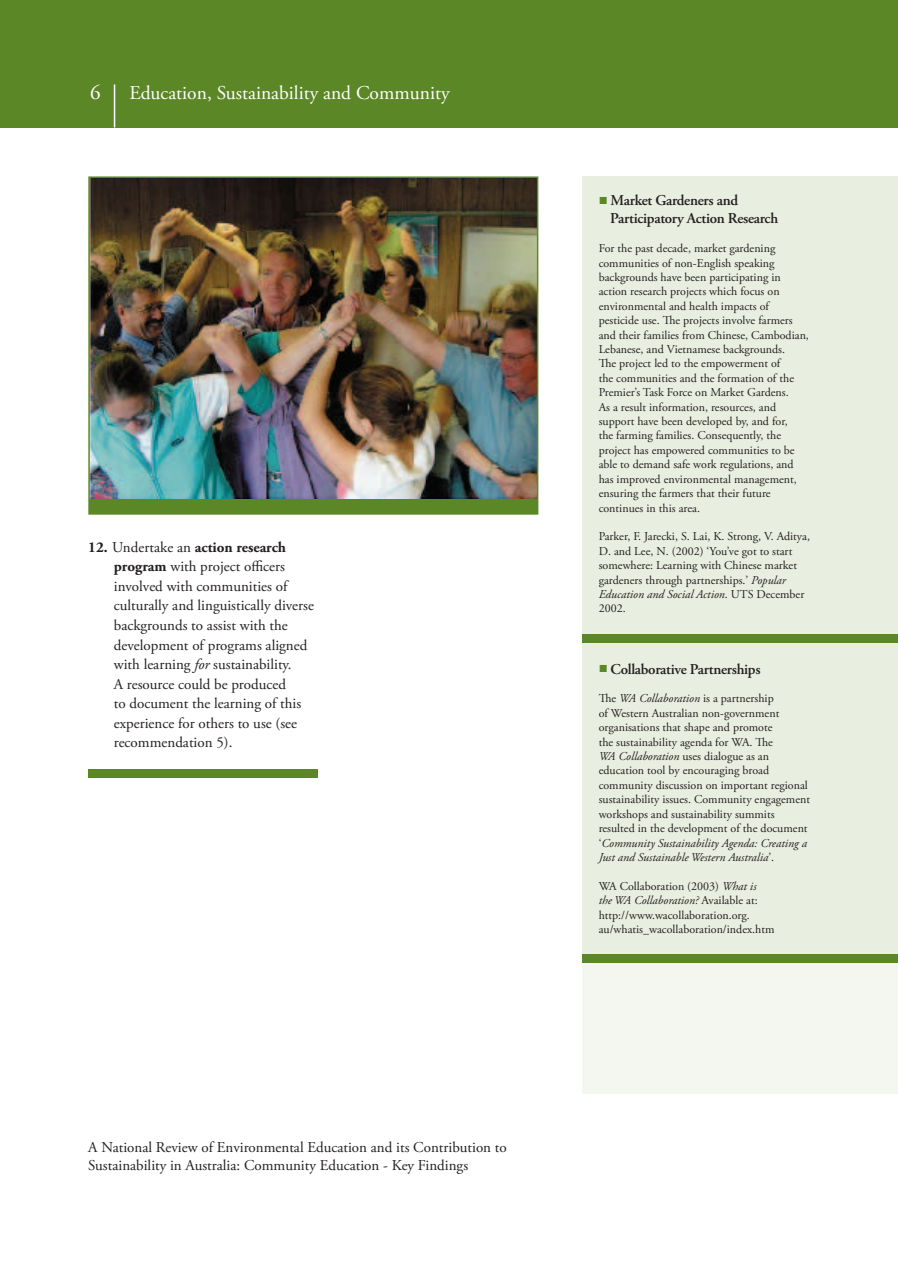
<style>
.page{position:relative;width:898px;height:1263px;background:#fff}
.page>*{position:absolute;margin:0;border:0;box-sizing:border-box;transform-origin:0 0}
.t1{font:19.5px "Adobe Garamond Pro";color:#fff}
.t2{font:15px/19.5px "Adobe Garamond Pro";color:#231f20}
.t3{font:600 15px/18px "Adobe Garamond Pro";letter-spacing:-.02em;color:#231f20}
.t4{font:12px/14.4px "Adobe Garamond Pro";color:#231f20}
.s1{font-weight:700}
.s2{font-style:italic}
.s3{font-family:"Garamond";font-weight:400;color:#5c8727}
</style>
<div class="page">
<div style="left:0;top:0;width:898px;height:127px;background:#5c8727"></div>
<div style="left:582px;top:957px;width:316px;height:136px;background:#f3f7ef"></div>
<div style="left:88px;top:768px;width:229px;height:9px;background:#5c8727"></div>
<div style="left:582px;top:176px;width:316px;height:780px;background:#e9efe0"></div>
<div style="left:582px;top:954px;width:316px;height:8px;background:#5c8727"></div>
<hr style="left:114px;top:84px;width:1px;height:43px;background:#fff">
<div style="left:89px;top:177px;width:449px;height:337px;background:#5c8727"></div>
<img style="left:91px;top:179px;width:444px;height:319px">
<div style="left:88px;top:176px;width:450px;height:338px;border:2px solid #5c8727"></div>
<div style="left:582px;top:634px;width:316px;height:8px;background:#5c8727"></div>
<h1 class="t1" style="left:129px;top:81px;width:322px">Education, Sustainability and Community</h1>
<p class="t2" style="left:114px;top:538px;width:202px;text-indent:-26px"><span class="s1">12.</span> Undertake an <span class="s1">action research program</span> with project officers involved with communities of culturally and linguistically diverse backgrounds to assist with the development of programs aligned with learning <span class="s2">for</span> sustainability.<br>A resource could be produced<br>to document the learning of this experience for others to use (see recommendation 5).</p>
<p class="t2" style="left:88px;top:1138px;width:420px;line-height:18px">A National Review of Environmental Education and its Contribution to<br>Sustainability in Australia: Community Education - Key Findings</p>
<p class="t3" style="left:610px;top:192px;width:169px;text-indent:-12px"><span class="s3">■</span> Market Gardeners and<br>Participatory Action Research</p>
<p class="t4" style="left:599px;top:241px;width:212px">For the past decade, market gardening communities of non-English speaking backgrounds have been participating in action research projects which focus on environmental and health impacts of pesticide use. The projects involve farmers and their families from Chinese, Cambodian, Lebanese, and Vietnamese backgrounds.<br>The project led to the empowerment of<br>the communities and the formation of the Premier’s Task Force on Market Gardens.<br>As a result information, resources, and support have been developed by, and for,<br>the farming families. Consequently, the project has empowered communities to be able to demand safe work regulations, and has improved environmental management, ensuring the farmers that their future continues in this area.</p>
<p class="t4" style="left:599px;top:529px;width:213px">Parker, F. Jarecki, S. Lai, K. Strong, V. Aditya, D. and Lee, N. (2002) ‘You’ve got to start somewhere: Learning with Chinese market gardeners through partnerships.’ <span class="s2">Popular Education and Social Action</span>. UTS December 2002.</p>
<p class="t3" style="left:599px;top:660px;width:163px"><span class="s3">■</span> Collaborative Partnerships</p>
<p class="t4" style="left:599px;top:691px;width:213px">The <span class="s2">WA Collaboration</span> is a partnership<br>of Western Australian non-government organisations that shape and promote<br>the sustainability agenda for WA. The<br><span class="s2">WA Collaboration</span> uses dialogue as an education tool by encouraging broad community discussion on important regional sustainability issues. Community engagement workshops and sustainability summits resulted in the development of the document ‘<span class="s2">Community Sustainability Agenda: Creating a Just and Sustainable Western Australia</span>’.</p>
<p class="t4" style="left:599px;top:879px;width:177px">WA Collaboration (2003) <span class="s2">What is<br>the WA Collaboration?</span> Available at: http://www.wacollaboration.org. au/whatis_wacollaboration/index.htm</p>
</div>
